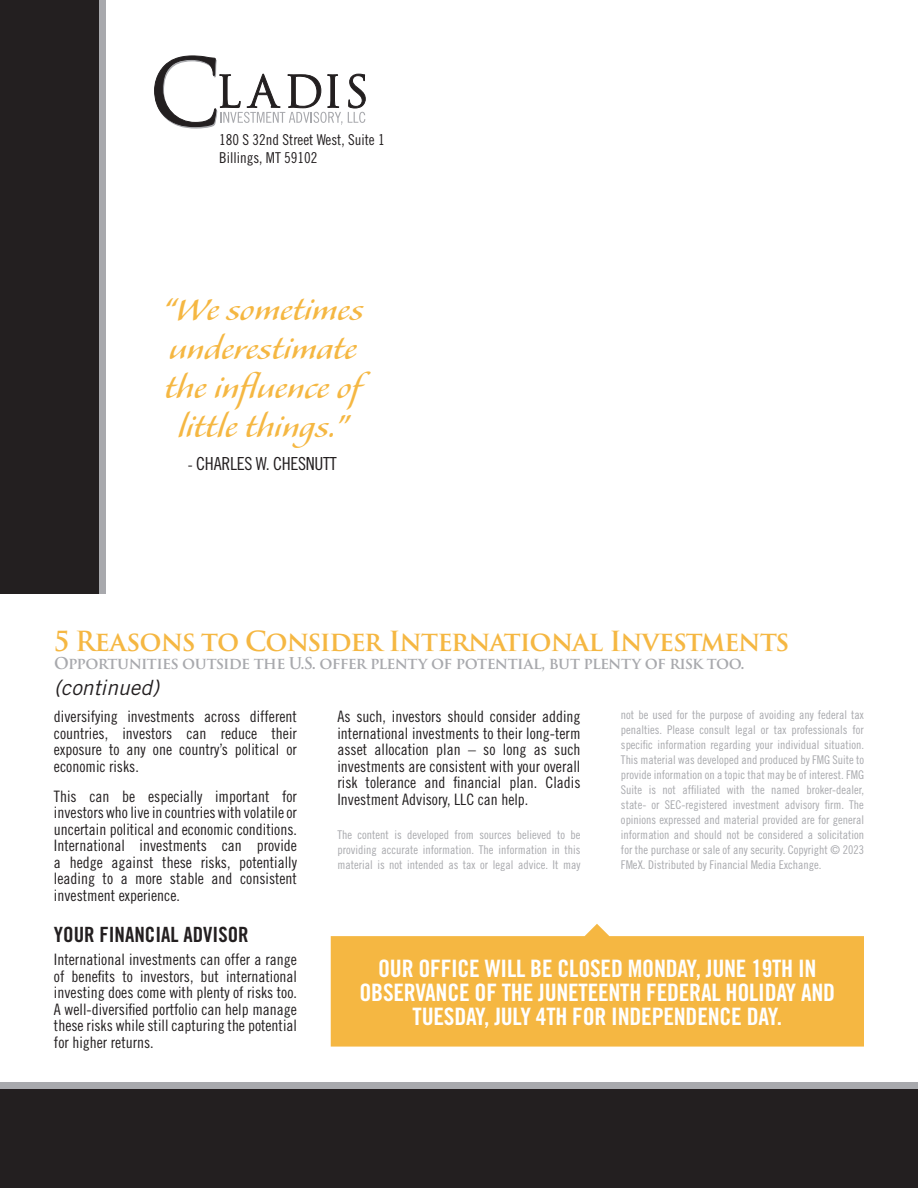
<style>
.page{position:relative;width:918px;height:1188px;background:#fff}
.page>*{position:absolute;margin:0;border:0;box-sizing:border-box;transform-origin:0 0}
.t1{font:39px/39px "Alexa Std";color:#f5b742;text-align:center}
.t2{font:600 27px "Trajan Pro 3";letter-spacing:-.04em;color:#f5b742}
.t3{font:24px/24px "Trade Gothic LT Std Bd Cn 20";letter-spacing:-.01em;color:#fff;text-align:center}
.t4{font:21px "Trade Gothic LT Std Bd Cn 20";color:#231f20}
.t5{font:italic 21px "Trade Gothic LT Std";color:#231f20}
.t6{font:18px "Trade Gothic LT Std Cn 18";letter-spacing:-.02em;color:#231f20}
.t7{font:600 15.9px "Trajan Pro 3";letter-spacing:-.04em;color:#a8a9ad}
.t8{font:15.75px/16.5px "Trade Gothic LT Std Cn 18";color:#231f20;text-align:justify}
.t9{font:15px/18px "Trade Gothic Cond Eighteen";color:#231f20}
.t10{font:12px/15px "Trade Gothic LT Std Cn 18";color:#a8a9ad;text-align:justify}
.s1{font-size:15px}
</style>
<div class="page">
<div style="left:0;top:1082px;width:918px;height:8px;background:#a8a9ad"></div>
<svg style="left:154px;top:56px;width:188px;height:72px"></svg>
<svg style="left:348px;top:74px;width:17px;height:49px"></svg>
<div style="left:0;top:1090px;width:918px;height:98px;background:#231f20"></div>
<div style="left:98px;top:0;width:8px;height:594px;background:#a8a9ad"></div>
<div style="left:0;top:0;width:98px;height:594px;background:#231f20"></div>
<svg style="left:331px;top:924px;width:533px;height:123px;background:#f5be54"></svg>
<p class="t9" style="left:219px;top:131px;width:167px">180 S 32nd Street West, Suite 1<br>Billings, MT 59102</p>
<p class="t1" style="left:162px;top:292px;width:203px">“We sometimes underestimate the influence of little things.”</p>
<p class="t6" style="left:188px;top:453px;width:150px"><span class="s1">-</span> CHARLES W. CHESNUTT</p>
<p class="t2" style="left:54px;top:622px;width:737px">5 Reasons to Consider International Investments</p>
<p class="t7" style="left:54px;top:652px;width:692px">Opportunities outside the U.S. offer plenty of potential, but plenty of risk too.</p>
<p class="t5" style="left:54px;top:674px;width:107px">(continued)</p>
<p class="t8" style="left:54px;top:708px;width:245px">diversifying investments across different countries, investors can reduce their exposure to any one country’s political or economic risks.</p>
<p class="t8" style="left:54px;top:787px;width:245px">This can be especially important for investors who live in countries with volatile or uncertain political and economic conditions.<br>International investments can provide a hedge against these risks, potentially leading to a more stable and consistent investment experience.</p>
<p class="t4" style="left:54px;top:922px;width:196px">YOUR FINANCIAL ADVISOR</p>
<p class="t8" style="left:54px;top:951px;width:245px">International investments can offer a range of benefits to investors, but international investing does come with plenty of risks too.<br>A well-diversified portfolio can help manage these risks while still capturing the potential for higher returns.</p>
<p class="t8" style="left:337px;top:708px;width:245px">As such, investors should consider adding international investments to their long-term asset allocation plan – so long as such investments are consistent with your overall risk tolerance and financial plan. Cladis Investment Advisory, LLC can help.</p>
<p class="t10" style="left:337px;top:827px;width:244px">The content is developed from sources believed to be providing accurate information. The information in this material is not intended as tax or legal advice. It may</p>
<p class="t10" style="left:621px;top:707px;width:245px">not be used for the purpose of avoiding any federal tax penalties. Please consult legal or tax professionals for specific information regarding your individual situation.<br>This material was developed and produced by FMG Suite to provide information on a topic that may be of interest. FMG Suite is not affiliated with the named broker-dealer, state- or SEC-registered investment advisory firm. The opinions expressed and material provided are for general information and should not be considered a solicitation for the purchase or sale of any security. Copyright © 2023<br>FMeX. Distributed by Financial Media Exchange.</p>
<p class="t3" style="left:360px;top:956px;width:477px">OUR OFFICE WILL BE CLOSED MONDAY, JUNE 19TH IN<br>OBSERVANCE OF THE JUNETEENTH FEDERAL HOLIDAY AND<br>TUESDAY, JULY 4TH FOR INDEPENDENCE DAY.</p>
</div>
